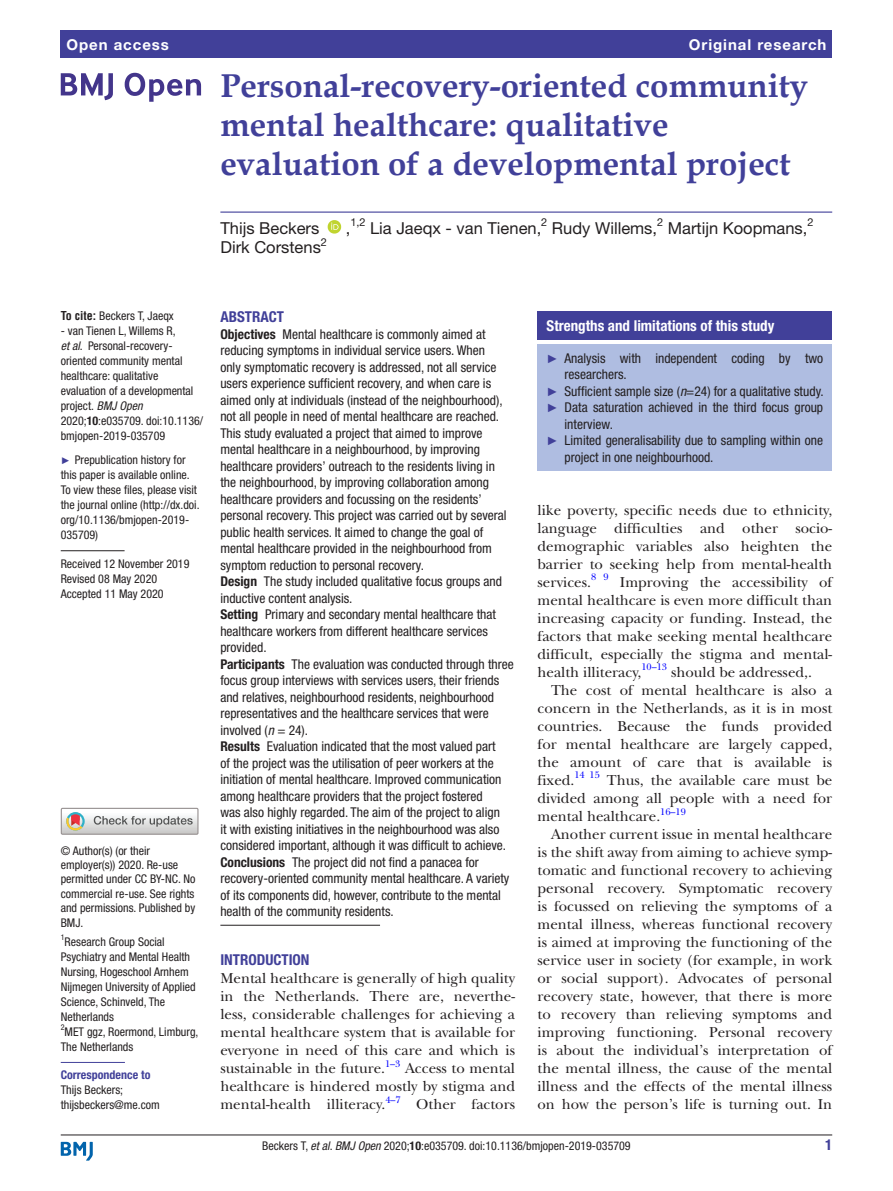
<style>
.page{position:relative;width:893px;height:1191px;background:#fff}
.page>*{position:absolute;margin:0;border:0;box-sizing:border-box;transform-origin:0 0}
.t1{font:700 33px/39px "Book Antiqua";color:#414099}
.t2{font:16.5px "Helvetica Neue LT Std";color:#231f20}
.t3{font:15px/18px "New Baskerville";color:#231f20;text-align:justify}
.t4{font:700 condensed 15px "Helvetica Neue LT Std";color:#fff}
.t5{font:700 15px "Helvetica Neue LT Std";letter-spacing:.065em;color:#fff}
.t6{font:700 condensed 15px "Helvetica Neue LT Std";color:#414099}
.t7{font:condensed 13.5px/16.5px "Helvetica Neue LT Std";color:#231f20}
.t8{font:condensed 12px/15px "Helvetica Neue LT Std";color:#231f20}
.t9{font:700 condensed 12px "Helvetica Neue LT Std";color:#414099}
.t10{font:10.95px "Helvetica Neue LT Std";color:#231f20}
.t11{font:9.9px "New Baskerville";color:#00f}
.t12{font:condensed 7.95px "Helvetica Neue LT Std";color:#231f20}
.s1{font-family:"Helvetica LT Std";font-weight:700}
.s2{font-style:italic}
.s3{font-weight:700}
.s4{font-family:"Arial";font-stretch:normal;font-size:9.75px;color:#414099}
.s5{font-family:"Arial";font-stretch:normal;font-size:12px;color:#414099}
</style>
<div class="page">
<hr style="left:61px;top:1134px;width:771px;height:1px;background:#231f20">
<svg style="left:61px;top:1141px;width:32px;height:19px"></svg>
<div style="left:61px;top:31px;width:771px;height:27px;background:#414099"></div>
<hr style="left:220px;top:211px;width:612px;height:2px;background:#414099">
<svg style="left:328px;top:220px;width:13px;height:14px"></svg>
<hr style="left:61px;top:550px;width:64px;height:1px;background:#231f20">
<hr style="left:61px;top:1062px;width:64px;height:1px;background:#414099">
<svg style="left:61px;top:73px;width:52px;height:27px"></svg>
<svg style="left:125px;top:73px;width:76px;height:29px"></svg>
<div style="left:61px;top:807px;width:138px;height:27px;border:1px solid #969090"></div>
<svg style="left:61px;top:808px;width:137px;height:26px"></svg>
<div style="left:538px;top:311px;width:294px;height:29px;background:#414099"></div>
<div style="left:538px;top:344px;width:294px;height:127px;background:#afbde1"></div>
<hr style="left:220px;top:925px;width:160px;height:1px;background:#231f20">
<p class="t5" style="left:66px;top:35px;width:104px">Open access</p>
<p class="t5" style="left:689px;top:35px;width:139px">Original research</p>
<h1 class="t1" style="left:220px;top:66px;width:589px">Personal-recovery-oriented community mental healthcare: qualitative evaluation of a developmental project</h1>
<p class="t2" style="left:220px;top:218px;width:100px">Thijs Beckers</p>
<p class="t2" style="left:346px;top:218px;width:6px">,</p>
<p class="t10" style="left:350px;top:216px;width:17px">1,2</p>
<p class="t2" style="left:370px;top:218px;width:173px">Lia Jaeqx - van Tienen,</p>
<p class="t10" style="left:541px;top:216px;width:8px">2</p>
<p class="t2" style="left:552px;top:218px;width:107px">Rudy Willems,</p>
<p class="t10" style="left:657px;top:216px;width:8px">2</p>
<p class="t2" style="left:668px;top:218px;width:141px">Martijn Koopmans,</p>
<p class="t10" style="left:807px;top:216px;width:8px">2</p>
<p class="t2" style="left:220px;top:237px;width:102px">Dirk Corstens</p>
<p class="t10" style="left:321px;top:235px;width:8px">2</p>
<p class="t8" style="left:61px;top:308px;width:115px"><span class="s1">To cite:</span> Beckers T, Jaeqx</p>
<p class="t8" style="left:61px;top:323px;width:144px">- van Tienen L, Willems R,<br><span class="s2">et al</span>. Personal-recovery&shy;oriented community mental healthcare: qualitative evaluation of a developmental project. <span class="s2">BMJ Open<br></span>2020;<span class="s3">10</span>:e035709. doi:10.1136/ bmjopen-2019-035709</p>
<p class="t8" style="left:61px;top:452px;width:140px"><span class="s4">►</span> Prepublication history for this paper is available online.<br>To view these files, please visit the journal online (http://dx.doi. org/10.1136/bmjopen-2019-<br>035709)</p>
<p class="t8" style="left:61px;top:556px;width:130px">Received 12 November 2019<br>Revised 08 May 2020<br>Accepted 11 May 2020</p>
<p class="t8" style="left:61px;top:843px;width:136px;line-height:14.4px">© Author(s) (or their employer(s)) 2020. Re-use permitted under CC BY-NC. No commercial re-use. See rights and permissions. Published by<br>BMJ.</p>
<p class="t12" style="left:61px;top:933px;width:5px">1</p>
<p class="t8" style="left:61px;top:934px;width:139px;text-indent:4px">Research Group Social<br>Psychiatry and Mental Health<br>Nursing, Hogeschool Arnhem<br>Nijmegen University of Applied<br>Science, Schinveld, The<br>Netherlands<br><sup>2</sup>MET ggz, Roermond, Limburg,<br>The Netherlands</p>
<p class="t9" style="left:61px;top:1067px;width:91px">Correspondence to</p>
<p class="t8" style="left:61px;top:1082px;width:101px">Thijs Beckers; thijsbeckers@me.com</p>
<p class="t6" style="left:220px;top:308px;width:65px">Abstract</p>
<p class="t7" style="left:220px;top:325px;width:295px"><span class="s3">Objectives</span> Mental healthcare is commonly aimed at reducing symptoms in individual service users. When<br>only symptomatic recovery is addressed, not all service users experience sufficient recovery, and when care is aimed only at individuals (instead of the neighbourhood), not all people in need of mental healthcare are reached.<br>This study evaluated a project that aimed to improve mental healthcare in a neighbourhood, by improving healthcare providers’ outreach to the residents living in the neighbourhood, by improving collaboration among healthcare providers and focussing on the residents’ personal recovery. This project was carried out by several public health services. It aimed to change the goal of mental healthcare provided in the neighbourhood from symptom reduction to personal recovery.<br><span class="s3">Design</span> The study included qualitative focus groups and inductive content analysis.<br><span class="s3">Setting</span> Primary and secondary mental healthcare that healthcare workers from different healthcare services provided.<br><span class="s3">Participants</span> The evaluation was conducted through three focus group interviews with services users, their friends and relatives, neighbourhood residents, neighbourhood representatives and the healthcare services that were involved (<span class="s2">n</span> = 24).<br><span class="s3">Results</span> Evaluation indicated that the most valued part<br>of the project was the utilisation of peer workers at the initiation of mental healthcare. Improved communication among healthcare providers that the project fostered<br>was also highly regarded. The aim of the project to align<br>it with existing initiatives in the neighbourhood was also considered important, although it was difficult to achieve.<br><span class="s3">Conclusions</span> The project did not find a panacea for recovery-oriented community mental healthcare. A variety of its components did, however, contribute to the mental health of the community residents.</p>
<p class="t6" style="left:220px;top:951px;width:91px">Introduction</p>
<p class="t3" style="left:220px;top:969px;width:296px">Mental healthcare is generally of high quality in the Netherlands. There are, neverthe&shy;less, considerable challenges for achieving a mental healthcare system that is available for everyone in need of this care and which is sustainable in the future.</p>
<p class="t11" style="left:385px;top:1057px;width:17px">1–3</p>
<p class="t3" style="left:220px;top:1059px;width:296px;text-indent:185px">Access to mental healthcare is hindered mostly by stigma and mental-health illiteracy.<sup>4–7</sup></p>
<p class="t3" style="left:416px;top:1095px;width:100px">Other factors</p>
<p class="t4" style="left:547px;top:317px;width:229px">Strengths and limitations of this study</p>
<p class="t7" style="left:547px;top:350px;width:278px"><span class="s5">►</span> Analysis with independent coding by two</p>
<p class="t7" style="left:565px;top:366px;width:64px">researchers.</p>
<p class="t7" style="left:547px;top:383px;width:279px"><span class="s5">►</span> Sufficient sample size (<span class="s2">n</span>=24) for a qualitative study.</p>
<p class="t7" style="left:547px;top:399px;width:278px"><span class="s5">►</span> Data saturation achieved in the third focus group</p>
<p class="t7" style="left:565px;top:416px;width:50px">interview.</p>
<p class="t7" style="left:547px;top:432px;width:278px"><span class="s5">►</span> Limited generalisability due to sampling within one</p>
<p class="t7" style="left:565px;top:449px;width:150px">project in one neighbourhood.</p>
<p class="t3" style="left:538px;top:501px;width:296px">like poverty, specific needs due to ethnicity, language difficulties and other socio&shy;demographic variables also heighten the barrier to seeking help from mental-health services.<sup>8</sup> <sup>9</sup></p>
<p class="t3" style="left:538px;top:573px;width:296px;text-indent:82px">Improving the accessibility of mental healthcare is even more difficult than increasing capacity or funding. Instead, the factors that make seeking mental healthcare difficult, especially the stigma and mental&shy;health illiteracy,</p>
<p class="t11" style="left:641px;top:661px;width:27px">10–13</p>
<p class="t3" style="left:671px;top:663px;width:143px">should be addressed,.</p>
<p class="t3" style="left:551px;top:681px;width:283px">The cost of mental healthcare is also a</p>
<p class="t3" style="left:538px;top:699px;width:296px">concern in the Netherlands, as it is in most</p>
<p class="t3" style="left:538px;top:717px;width:296px">countries. Because the funds provided</p>
<p class="t3" style="left:538px;top:735px;width:296px">for mental healthcare are largely capped,</p>
<p class="t3" style="left:538px;top:753px;width:296px">the amount of care that is available is</p>
<p class="t3" style="left:538px;top:771px;width:38px">fixed.</p>
<p class="t11" style="left:574px;top:769px;width:27px">14 15</p>
<p class="t3" style="left:538px;top:771px;width:296px;text-indent:69px">Thus, the available care must be divided among all people with a need for mental healthcare.</p>
<p class="t11" style="left:660px;top:805px;width:27px">16–19</p>
<p class="t3" style="left:538px;top:825px;width:296px;text-indent:14px">Another current issue in mental healthcare is the shift away from aiming to achieve symp&shy;tomatic and functional recovery to achieving personal recovery. Symptomatic recovery is focussed on relieving the symptoms of a mental illness, whereas functional recovery is aimed at improving the functioning of the service user in society (for example, in work or social support). Advocates of personal recovery state, however, that there is more to recovery than relieving symptoms and improving functioning. Personal recovery is about the individual’s interpretation of the mental illness, the cause of the mental illness and the effects of the mental illness on how the person’s life is turning out. In</p>
<p class="t8" style="left:262px;top:1137px;width:370px">Beckers T, <span class="s2">et al</span>. <span class="s2">BMJ Open</span> 2020;<span class="s3">10</span>:e035709. doi:10.1136/bmjopen-2019-035709</p>
<p class="t6" style="left:825px;top:1135px;width:9px">1</p>
</div>
